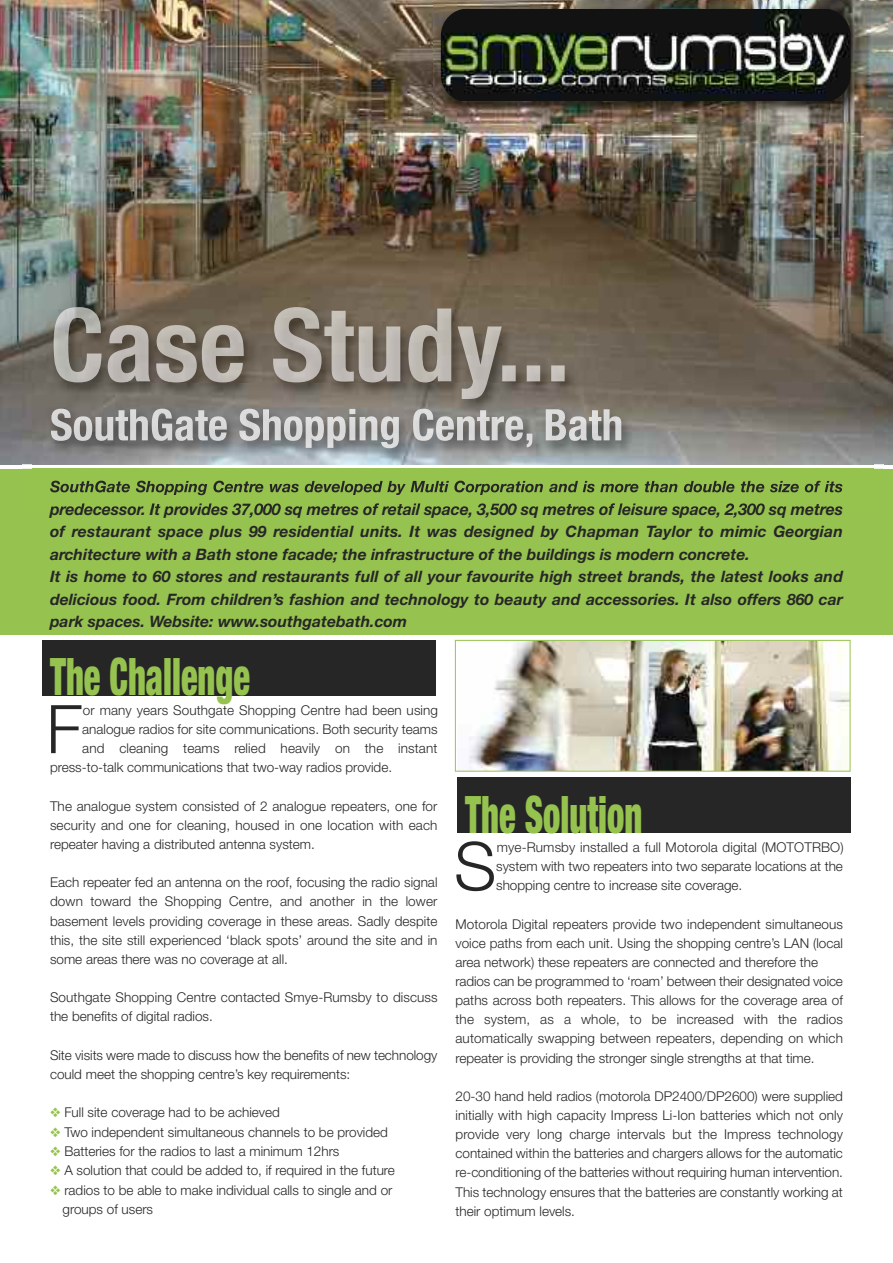
<style>
.page{position:relative;width:893px;height:1263px;background:#fff}
.page>*{position:absolute;margin:0;border:0;box-sizing:border-box;transform-origin:0 0}
.t1{font:300 67.2px "Helvetica Neue";color:#272627}
.t2{font:900 condensed 51.75px "Helvetica Neue";color:#96c34f;scale:.67 1}
.t3{font:italic 700 15.75px/22.5px "Helvetica Neue";letter-spacing:.005em;color:#272627}
.t4{font:300 13.5px/19.2px "Helvetica Neue";color:#272627;text-align:justify}
.s1{color:#96c34f}
</style>
<div class="page">
<div style="left:0;top:469px;width:893px;height:166px;background:#96c34f"></div>
<img style="left:0;top:0;width:893px;height:464px">
<svg style="left:874px;top:464px;width:9px;height:5px"></svg>
<svg style="left:22px;top:464px;width:10px;height:5px"></svg>
<img style="left:99px;top:503px;width:744px;height:6px">
<img style="left:22px;top:261px;width:861px;height:203px">
<img style="left:51px;top:503px;width:48px;height:6px">
<img style="left:54px;top:307px;width:265px;height:75px">
<img style="left:32px;top:383px;width:842px;height:113px">
<img style="left:50px;top:481px;width:54px;height:11px">
<img style="left:51px;top:409px;width:142px;height:32px">
<img style="left:469px;top:642px;width:379px;height:127px">
<div style="left:455px;top:640px;width:395px;height:131px;border:1px solid #96c34f"></div>
<div style="left:457px;top:778px;width:393px;height:55px;background:#272627"></div>
<div style="left:43px;top:641px;width:393px;height:55px;background:#272627"></div>
<img style="left:434px;top:2px;width:436px;height:120px">
<img style="left:441px;top:9px;width:409px;height:92px;border-radius:27px">
<p class="t3" style="left:50px;top:498px;width:794px">predecessor. It provides 37,000 sq metres of retail space, 3,500 sq metres of leisure space, 2,300 sq metres of restaurant space plus 99 residential units. It was designed by Chapman Taylor to mimic Georgian architecture with a Bath stone facade; the infrastructure of the buildings is modern concrete.<br>It is home to 60 stores and restaurants full of all your favourite high street brands, the latest looks and delicious food. From children’s fashion and technology to beauty and accessories. It also offers 860 car park spaces. Website: www.southgatebath.com</p>
<h2 class="t2" style="left:50px;top:633px;width:300px">The Challenge</h2>
<h1 class="t1" style="left:46px;top:675px;width:38px">F</h1>
<p class="t4" style="left:83px;top:700px;width:357px">or many years Southgate Shopping Centre had been using</p>
<p class="t4" style="left:82px;top:719px;width:357px">analogue radios for site communications. Both security teams</p>
<p class="t4" style="left:82px;top:738px;width:357px">and cleaning teams relied heavily on the instant</p>
<p class="t4" style="left:50px;top:757px;width:344px">press-to-talk communications that two-way radios provide.</p>
<p class="t4" style="left:50px;top:795px;width:389px">The analogue system consisted of 2 analogue repeaters, one for security and one for cleaning, housed in one location with each repeater having a distributed antenna system.</p>
<p class="t4" style="left:50px;top:872px;width:389px">Each repeater fed an antenna on the roof, focusing the radio signal down toward the Shopping Centre, and another in the lower basement levels providing coverage in these areas. Sadly despite this, the site still experienced ‘black spots’ around the site and in some areas there was no coverage at all.</p>
<p class="t4" style="left:50px;top:987px;width:389px">Southgate Shopping Centre contacted Smye-Rumsby to discuss the benefits of digital radios.</p>
<p class="t4" style="left:50px;top:1044px;width:389px">Site visits were made to discuss how the benefits of new technology could meet the shopping centre’s key requirements:</p>
<p class="t4" style="left:50px;top:1102px;width:231px"><span class="s1">❖</span> Full site coverage had to be achieved</p>
<p class="t4" style="left:50px;top:1121px;width:339px"><span class="s1">❖</span> Two independent simultaneous channels to be provided</p>
<p class="t4" style="left:50px;top:1141px;width:291px"><span class="s1">❖</span> Batteries for the radios to last a minimum 12hrs</p>
<p class="t4" style="left:50px;top:1160px;width:346px"><span class="s1">❖</span> A solution that could be added to, if required in the future</p>
<p class="t4" style="left:63px;top:1180px;width:331px;text-indent:-13px"><span class="s1">❖</span> radios to be able to make individual calls to single and or groups of users</p>
<h2 class="t2" style="left:465px;top:771px;width:266px">The Solution</h2>
<h1 class="t1" style="left:454px;top:812px;width:44px">S</h1>
<p class="t4" style="left:496px;top:837px;width:349px">mye-Rumsby installed a full Motorola digital (MOTOTRBO) system with two repeaters into two separate locations at the shopping centre to increase site coverage.</p>
<p class="t4" style="left:455px;top:913px;width:389px;text-align:left">Motorola Digital repeaters provide two independent simultaneous voice paths from each unit. Using the shopping centre’s LAN (local area network) these repeaters are connected and therefore the radios can be programmed to ‘roam’ between their designated voice paths across both repeaters. This allows for the coverage area of the system, as a whole, to be increased with the radios automatically swapping between repeaters, depending on which repeater is providing the stronger single strengths at that time.</p>
<p class="t4" style="left:455px;top:1086px;width:389px">20-30 hand held radios (motorola DP2400/DP2600) were supplied initially with high capacity Impress Li-Ion batteries which not only provide very long charge intervals but the Impress technology contained within the batteries and chargers allows for the automatic re-conditioning of the batteries without requiring human intervention.<br>This technology ensures that the batteries are constantly working at their optimum levels.</p>
</div>
